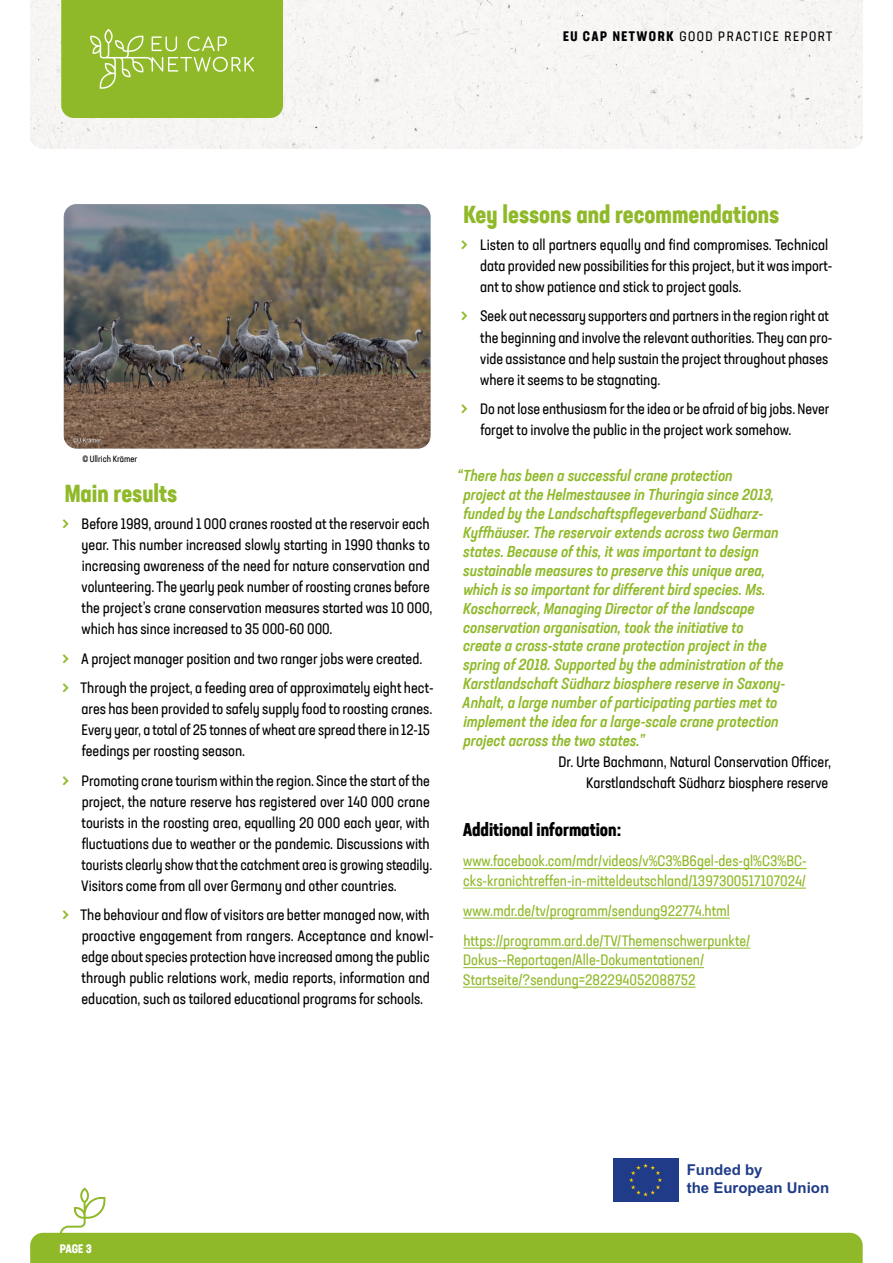
<style>
.page{position:relative;width:893px;height:1263px;background:#fff}
.page>*{position:absolute;margin:0;border:0;box-sizing:border-box;transform-origin:0 0}
.t1{font:700 condensed 24px "Neusa Next Std";color:#8fb929}
.t2{font:700 condensed 18px "Neusa Next Std";color:#000}
.t3{font:15.75px/18.9px "Neusa Next Std Cond Med Ita";color:#8fb929}
.t4{font:condensed 15px/21px "Neusa Next Std";color:#000}
.t5{font:condensed 15px/19.5px "Neusa Next Std";color:#8fb929}
.t6{font:700 15px/18px "Arial";color:#203c89}
.t7{font:condensed 13.5px "Neusa Next Std";letter-spacing:.11em;color:#000}
.t8{font:700 condensed 12px "Neusa Next Std";color:#fff}
.t9{font:condensed 9px "Neusa Next Std";color:#000}
.s1{font-weight:700}
.s2{font-size:22.5px;color:#8fb929}
</style>
<div class="page">
<div style="left:30px;top:0;width:833px;height:149px;background:#f7f6f5"></div>
<svg style="left:61px;top:0;width:222px;height:118px;background:#94bc34"></svg>
<hr style="left:463px;top:868px;width:343px;height:1px;background:#8fb929">
<hr style="left:463px;top:888px;width:343px;height:1px;background:#8fb929">
<hr style="left:463px;top:918px;width:267px;height:1px;background:#8fb929">
<hr style="left:463px;top:948px;width:287px;height:1px;background:#8fb929">
<hr style="left:463px;top:967px;width:241px;height:1px;background:#8fb929">
<hr style="left:463px;top:987px;width:232px;height:1px;background:#8fb929">
<img style="left:64px;top:204px;width:367px;height:245px">
<div style="left:612px;top:1157px;width:68px;height:46px;background:#203c89"></div>
<svg style="left:30px;top:1163px;width:833px;height:100px"></svg>
<p class="t7" style="left:563px;top:27px;width:271px"><span class="s1">EU CAP NETWORK</span> GOOD PRACTICE REPORT</p>
<p class="t9" style="left:82px;top:453px;width:57px">© Ullrich Krämer</p>
<h1 class="t1" style="left:65px;top:478px;width:114px">Main results</h1>
<p class="t4" style="left:82px;top:513px;width:352px;text-indent:-20px"><span class="s2">&gt;</span> Before 1989, around 1 000 cranes roosted at the reservoir each year. This number increased slowly starting in 1990 thanks to increasing awareness of the need for nature conservation and volunteering. The yearly peak number of roosting cranes before the project’s crane conservation measures started was 10 000, which has since increased to 35 000-60 000.</p>
<p class="t4" style="left:62px;top:643px;width:373px;line-height:29.5px"><span class="s2">&gt;</span> A project manager position and two ranger jobs were created. <span class="s2">&gt;</span> Through the project, a feeding area of approximately eight hect-</p>
<p class="t4" style="left:82px;top:698px;width:352px">ares has been provided to safely supply food to roosting cranes.<br>Every year, a total of 25 tonnes of wheat are spread there in 12-15 feedings per roosting season.</p>
<p class="t4" style="left:81px;top:769px;width:353px;text-indent:-19px"><span class="s2">&gt;</span> Promoting crane tourism within the region. Since the start of the project, the nature reserve has registered over 140 000 crane tourists in the roosting area, equalling 20 000 each year, with fluctuations due to weather or the pandemic. Discussions with tourists clearly show that the catchment area is growing steadily.<br>Visitors come from all over Germany and other countries.</p>
<p class="t4" style="left:82px;top:904px;width:354px;text-indent:-20px"><span class="s2">&gt;</span> The behaviour and flow of visitors are better managed now, with proactive engagement from rangers. Acceptance and knowl&shy;edge about species protection have increased among the public through public relations work, media reports, information and education, such as tailored educational programs for schools.</p>
<h1 class="t1" style="left:463px;top:199px;width:317px">Key lessons and recommendations</h1>
<p class="t4" style="left:480px;top:234px;width:354px;text-indent:-20px"><span class="s2">&gt;</span> Listen to all partners equally and find compromises. Technical data provided new possibilities for this project, but it was import&shy;ant to show patience and stick to project goals.</p>
<p class="t4" style="left:480px;top:306px;width:354px;text-indent:-20px"><span class="s2">&gt;</span> Seek out necessary supporters and partners in the region right at the beginning and involve the relevant authorities. They can pro&shy;vide assistance and help sustain the project throughout phases where it seems to be stagnating.</p>
<p class="t4" style="left:480px;top:398px;width:351px;text-indent:-20px"><span class="s2">&gt;</span> Do not lose enthusiasm for the idea or be afraid of big jobs. Never forget to involve the public in the project work somehow.</p>
<p class="t3" style="left:463px;top:466px;width:324px;text-indent:-6px">“There has been a successful crane protection<br>project at the Helmestausee in Thuringia since 2013, funded by the Landschaftspflegeverband Südharz-Kyffhäuser. The reservoir extends across two German states. Because of this, it was important to design sustainable measures to preserve this unique area, which is so important for different bird species. Ms.<br>Koschorreck, Managing Director of the landscape conservation organisation, took the initiative to create a cross-state crane protection project in the spring of 2018. Supported by the administration of the Karstlandschaft Südharz biosphere reserve in Saxony-Anhalt, a large number of participating parties met to implement the idea for a large-scale crane protection project across the two states.”</p>
<p class="t4" style="left:559px;top:751px;width:274px;text-align:right">Dr. Urte Bachmann, Natural Conservation Officer,<br>Karstlandschaft Südharz biosphere reserve</p>
<p class="t2" style="left:463px;top:818px;width:160px">Additional information:</p>
<p class="t5" style="left:463px;top:851px;width:345px">www.facebook.com/mdr/videos/v%C3%B6gel-des-gl%C3%BC&shy;cks-kranichtreffen-in-mitteldeutschland/1397300517107024/</p>
<p class="t5" style="left:463px;top:895px;width:289px;line-height:30px">www.mdr.de/tv/programm/sendung922774.html https://programm.ard.de/TV/Themenschwerpunkte/</p>
<p class="t5" style="left:463px;top:950px;width:243px">Dokus--Reportagen/Alle-Dokumentationen/<br>Startseite/?sendung=282294052088752</p>
<p class="t8" style="left:60px;top:1241px;width:34px">PAGE 3</p>
<p class="t6" style="left:687px;top:1161px;width:144px">Funded by<br>the European Union</p>
</div>
